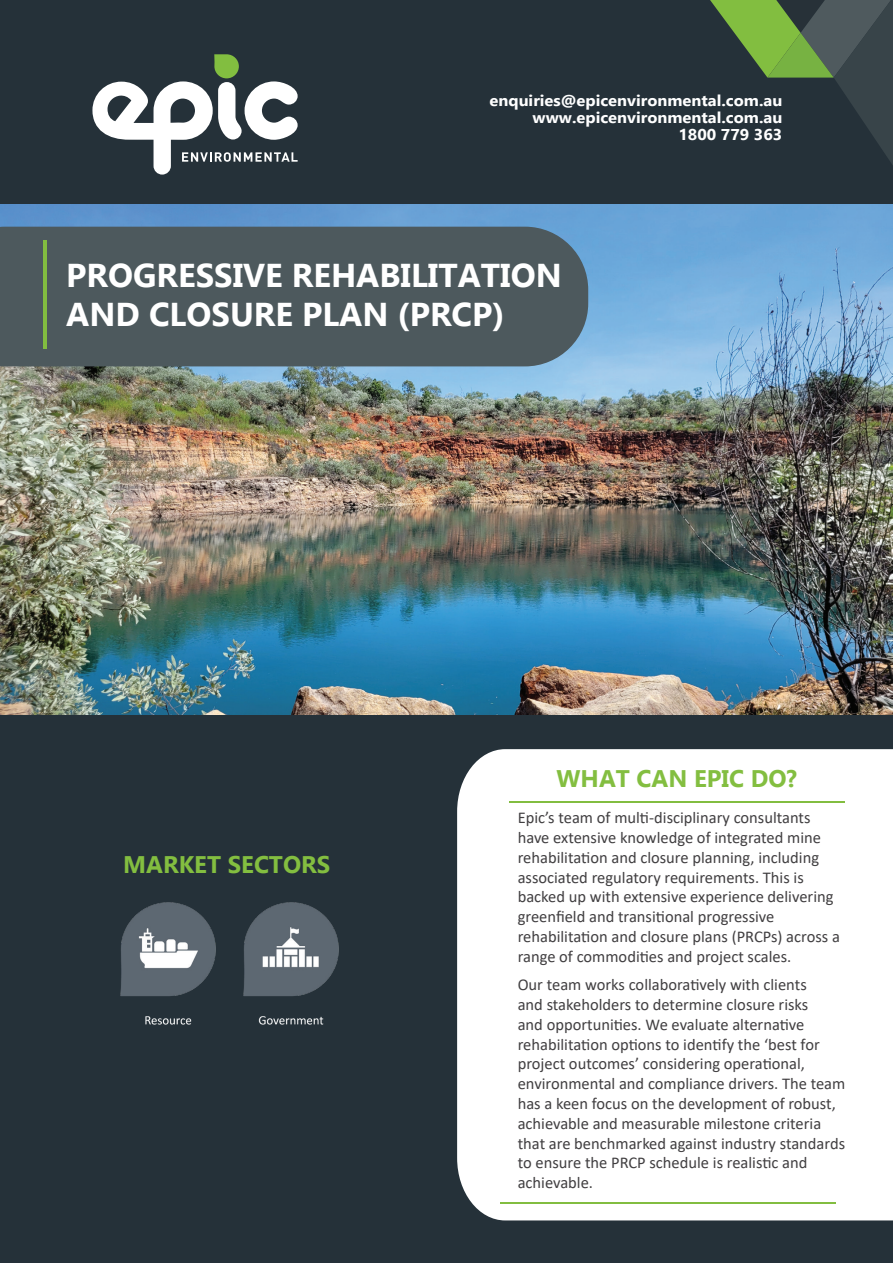
<style>
.page{position:relative;width:893px;height:1263px;background:#253139}
.page>*{position:absolute;margin:0;border:0;box-sizing:border-box;transform-origin:0 0}
.t1{font:700 33px/39.3px "Gadugi";color:#fff}
.t2{font:700 24px "Gadugi";color:#83be40}
.t3{font:16.5px/19.8px "Calibri";color:#413f41}
.t4{font:700 15.6px/17.1px "Gadugi";color:#fff;text-align:right;scale:1.06 1}
</style>
<div class="page">
<svg style="left:92px;top:54px;width:206px;height:120px"></svg>
<svg style="left:710px;top:0;width:183px;height:165px"></svg>
<img style="left:0;top:205px;width:893px;height:509px">
<div style="left:457px;top:749px;width:436px;height:471px;background:#fff"></div>
<hr style="left:500px;top:1202px;width:336px;height:2px;background:#82bd40">
<hr style="left:509px;top:801px;width:336px;height:2px;background:#82bd40">
<div style="left:0;top:227px;width:588px;height:139px;background:#4d595d"></div>
<hr style="left:43px;top:241px;width:4px;height:108px;background:#82bd40">
<img style="left:120px;top:902px;width:96px;height:123px">
<img style="left:243px;top:902px;width:96px;height:123px">
<p class="t4" style="left:490px;top:92px;width:278px">enquiries@epicenvironmental.com.au www.epicenvironmental.com.au<br>1800 779 363</p>
<h1 class="t1" style="left:66px;top:255px;width:497px">PROGRESSIVE REHABILITATION<br>AND CLOSURE PLAN (PRCP)</h1>
<h2 class="t2" style="left:123px;top:850px;width:209px">MARKET SECTORS</h2>
<h2 class="t2" style="left:556px;top:764px;width:242px">WHAT CAN EPIC DO?</h2>
<p class="t3" style="left:518px;top:807px;width:324px">Epic’s team of multi-disciplinary consultants have extensive knowledge of integrated mine rehabilitation and closure planning, including associated regulatory requirements. This is backed up with extensive experience delivering greenfield and transitional progressive rehabilitation and closure plans (PRCPs) across a range of commodities and project scales.</p>
<p class="t3" style="left:518px;top:974px;width:329px">Our team works collaboratively with clients<br>and stakeholders to determine closure risks<br>and opportunities. We evaluate alternative rehabilitation options to identify the ‘best for project outcomes’ considering operational, environmental and compliance drivers. The team has a keen focus on the development of robust, achievable and measurable milestone criteria that are benchmarked against industry standards to ensure the PRCP schedule is realistic and achievable.</p>
</div>
